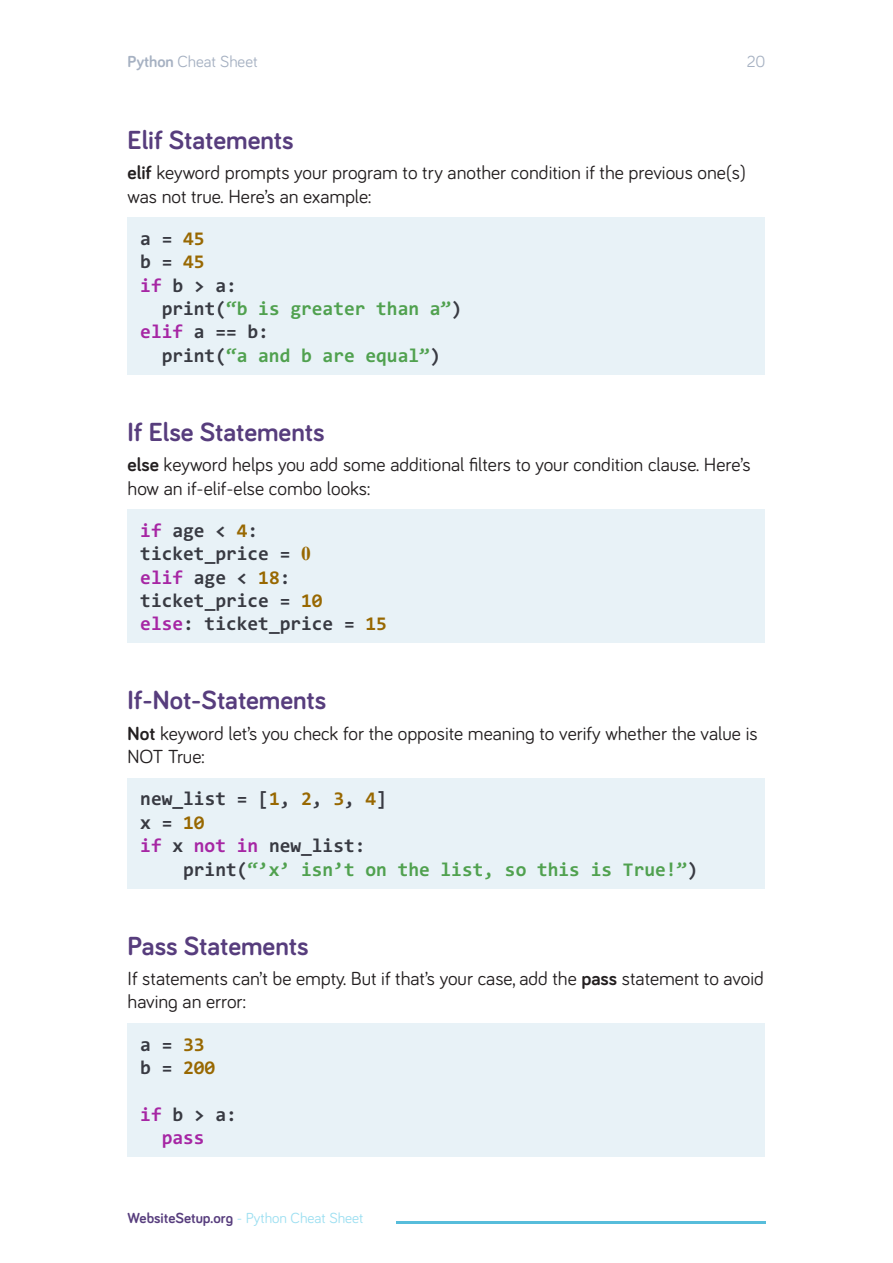
<style>
.page{position:relative;width:893px;height:1263px;background:#fff}
.page>*{position:absolute;margin:0;border:0;box-sizing:border-box;transform-origin:0 0}
.t1{font:700 27px "Bariol";color:#573d7d}
.t2{font:19.5px/23.4px "Bariol";color:#231f20}
.t3{font:700 19.5px/23.4px "Consolas";color:#383a42}
.t4{font:700 19.5px "Consolas";color:#50a14f}
.t5{font:700 19.5px/23.4px "Consolas";color:#a626a4;text-align:center}
.t6{font:700 19.5px/23.4px "Consolas";color:#986801}
.t7{font:16.5px "Bariol";color:#a6b1c2}
.t8{font:15px "Bariol";color:#9ddff1}
.s1{font-weight:700}
.s2{color:#986801}
.s3{color:#a626a4}
.s4{color:#383a42}
.s5{font-family:"Times New Roman";color:#986801}
.s6{font-weight:700;color:#573d7d}
</style>
<div class="page">
<div style="left:128px;top:218px;width:637px;height:157px;background:#e8f2f7"></div>
<div style="left:128px;top:510px;width:637px;height:133px;background:#e8f2f7"></div>
<div style="left:128px;top:1023px;width:637px;height:134px;background:#e8f2f7"></div>
<div style="left:128px;top:778px;width:637px;height:110px;background:#e8f2f7"></div>
<hr style="left:396px;top:1221px;width:369px;height:2px;background:#57bddb">
<p class="t7" style="left:128px;top:51px;width:132px"><span class="s1">Python</span> Cheat Sheet</p>
<p class="t7" style="left:747px;top:51px;width:20px">20</p>
<h1 class="t1" style="left:128px;top:121px;width:168px">Elif Statements</h1>
<p class="t2" style="left:128px;top:160px;width:620px"><span class="s1">elif</span> keyword prompts your program to try another condition if the previous one(s) was not true. Here’s an example:</p>
<p class="t3" style="left:140px;top:226px;width:66px">a = <span class="s2">45</span></p>
<p class="t3" style="left:140px;top:250px;width:66px">b = <span class="s2">45</span></p>
<p class="t3" style="left:140px;top:273px;width:98px"><span class="s3">if</span> b &gt; a:</p>
<p class="t4" style="left:162px;top:296px;width:302px"><span class="s4">print(</span>“b is greater than a”<span class="s4">)</span></p>
<p class="t3" style="left:140px;top:320px;width:130px"><span class="s3">elif</span> a == b:</p>
<p class="t4" style="left:162px;top:343px;width:280px"><span class="s4">print(</span>“a and b are equal”<span class="s4">)</span></p>
<h1 class="t1" style="left:128px;top:413px;width:198px">If Else Statements</h1>
<p class="t2" style="left:128px;top:452px;width:624px"><span class="s1">else</span> keyword helps you add some additional filters to your condition clause. Here’s how an if-elif-else combo looks:</p>
<p class="t3" style="left:140px;top:518px;width:248px"><span class="s3">if</span> age &lt; <span class="s2">4</span>: ticket_price = <span class="s5">0<br></span><span class="s3">elif</span> age &lt; <span class="s2">18</span>: ticket_price = <span class="s2">10<br></span><span class="s3">else</span>: ticket_price = <span class="s2">15</span></p>
<h1 class="t1" style="left:128px;top:682px;width:200px">If-Not-Statements</h1>
<p class="t2" style="left:128px;top:720px;width:632px"><span class="s1">Not</span> keyword let’s you check for the opposite meaning to verify whether the value is<br>NOT True:</p>
<p class="t3" style="left:140px;top:787px;width:248px">new_list = [<span class="s2">1</span>, <span class="s2">2</span>, <span class="s2">3</span>, <span class="s2">4</span>] x = <span class="s2">10<br></span><span class="s3">if</span> x <span class="s3">not in</span> new_list:</p>
<p class="t4" style="left:183px;top:857px;width:516px"><span class="s4">print(</span>“’x’ isn’t on the list, so this is True!”<span class="s4">)</span></p>
<h1 class="t1" style="left:128px;top:927px;width:183px">Pass Statements</h1>
<p class="t2" style="left:128px;top:966px;width:638px">If statements can’t be empty. But if that’s your case, add the <span class="s1">pass</span> statement to avoid having an error:</p>
<p class="t6" style="left:140px;top:1032px;width:77px"><span class="s4">a =</span> 33 <span class="s4">b =</span> 200</p>
<p class="t5" style="left:140px;top:1102px;width:98px">if <span class="s4">b &gt; a: </span>pass</p>
<p class="t8" style="left:128px;top:1208px;width:237px"><span class="s6">WebsiteSetup.org</span> - Python Cheat Sheet</p>
</div>
